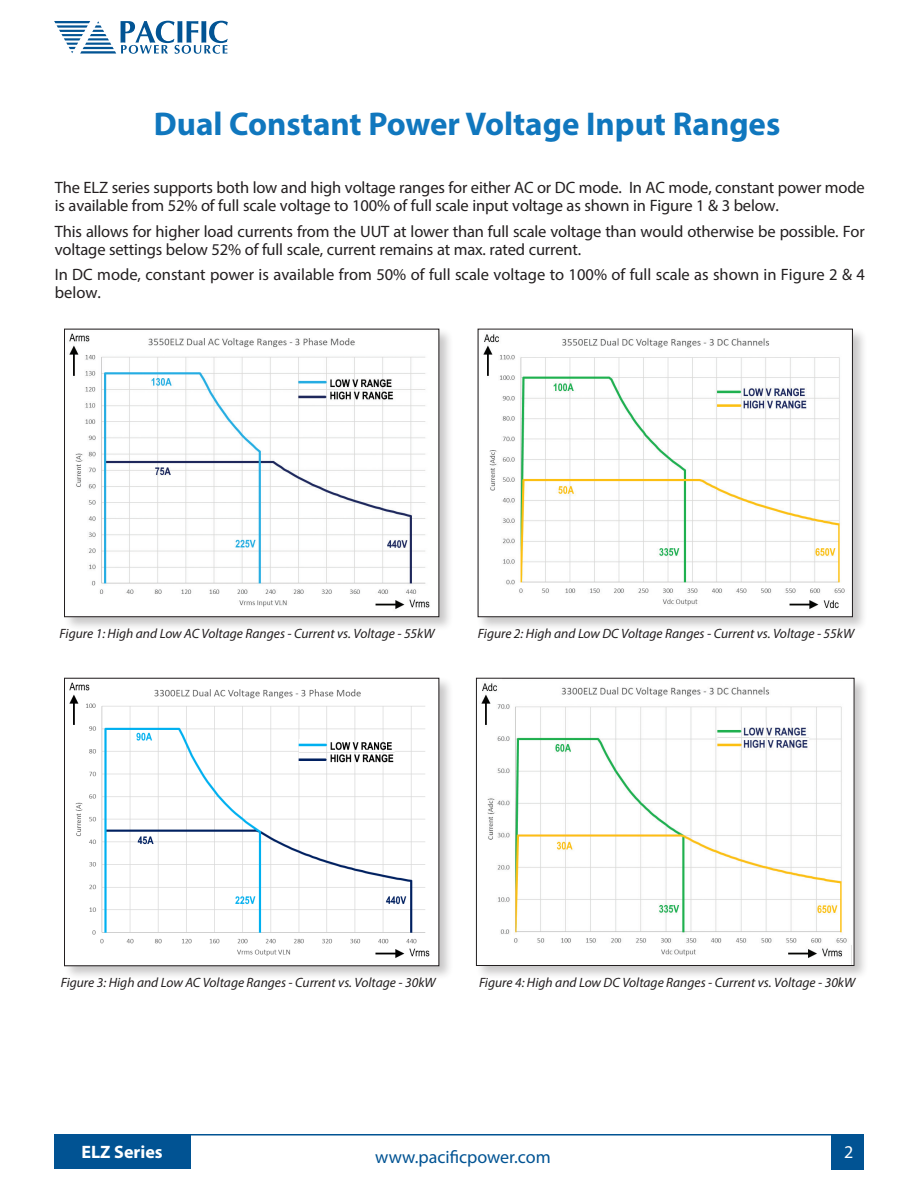
<style>
.page{position:relative;width:918px;height:1188px;background:#fff}
.page>*{position:absolute;margin:0;border:0;box-sizing:border-box;transform-origin:0 0}
.Header_Level_2{font:700 33px "Myriad Pro";color:#1077be}
.Standard_level_1{font:18px "Myriad Pro";color:#015393}
.t1{font:700 18px "Myriad Pro";color:#fff}
.t2{font:18px "Myriad Pro";color:#fff}
.t3{font:16.5px/18px "Myriad Pro";letter-spacing:-.01em;color:#231f20}
.Charts{font:italic 13.5px "Myriad Pro";color:#231f20}
</style>
<div class="page">
<div style="left:54px;top:1134px;width:136px;height:34px;background:#015393"></div>
<hr style="left:189px;top:1134px;width:645px;height:2px;background:#015393">
<div style="left:832px;top:1134px;width:32px;height:35px;background:#015393"></div>
<svg style="left:54px;top:21px;width:174px;height:33px"></svg>
<div style="left:63px;top:327px;width:391px;height:305px;background:#231f20;opacity:.25"></div>
<img style="left:66px;top:331px;width:371px;height:284px">
<div style="left:64px;top:329px;width:375px;height:288px;border:1px solid #231f20"></div>
<div style="left:476px;top:327px;width:391px;height:305px;background:#231f20;opacity:.25"></div>
<img style="left:480px;top:331px;width:371px;height:284px">
<div style="left:478px;top:329px;width:375px;height:288px;border:1px solid #231f20"></div>
<div style="left:63px;top:677px;width:391px;height:304px;background:#231f20;opacity:.25"></div>
<img style="left:66px;top:680px;width:371px;height:284px">
<div style="left:64px;top:678px;width:375px;height:288px;border:1px solid #231f20"></div>
<div style="left:475px;top:677px;width:394px;height:304px;background:#231f20;opacity:.25"></div>
<img style="left:478px;top:680px;width:374px;height:284px">
<div style="left:476px;top:678px;width:378px;height:288px;border:1px solid #231f20"></div>
<p class="Header_Level_2" style="left:154px;top:102px;width:628px">Dual Constant Power Voltage Input Ranges</p>
<p class="t3" style="left:55px;top:178px;width:812px">The ELZ series supports both low and high voltage ranges for either AC or DC mode. In AC mode, constant power mode is available from 52% of full scale voltage to 100% of full scale input voltage as shown in Figure 1 &amp; 3 below.</p>
<p class="t3" style="left:55px;top:222px;width:812px">This allows for higher load currents from the UUT at lower than full scale voltage than would otherwise be possible. For voltage settings below 52% of full scale, current remains at max. rated current.</p>
<p class="t3" style="left:55px;top:265px;width:812px">In DC mode, constant power is available from 50% of full scale voltage to 100% of full scale as shown in Figure 2 &amp; 4 below.</p>
<p class="Charts" style="left:60px;top:625px;width:376px">Figure 1: High and Low AC Voltage Ranges - Current vs. Voltage - 55kW</p>
<p class="Charts" style="left:478px;top:625px;width:378px">Figure 2: High and Low DC Voltage Ranges - Current vs. Voltage - 55kW</p>
<p class="Charts" style="left:61px;top:974px;width:376px">Figure 3: High and Low AC Voltage Ranges - Current vs. Voltage - 30kW</p>
<p class="Charts" style="left:479px;top:974px;width:378px">Figure 4: High and Low DC Voltage Ranges - Current vs. Voltage - 30kW</p>
<p class="t1" style="left:81px;top:1140px;width:83px">ELZ Series</p>
<p class="Standard_level_1" style="left:375px;top:1146px;width:177px">www.pacificpower.com</p>
<p class="t2" style="left:844px;top:1141px;width:11px">2</p>
</div>
